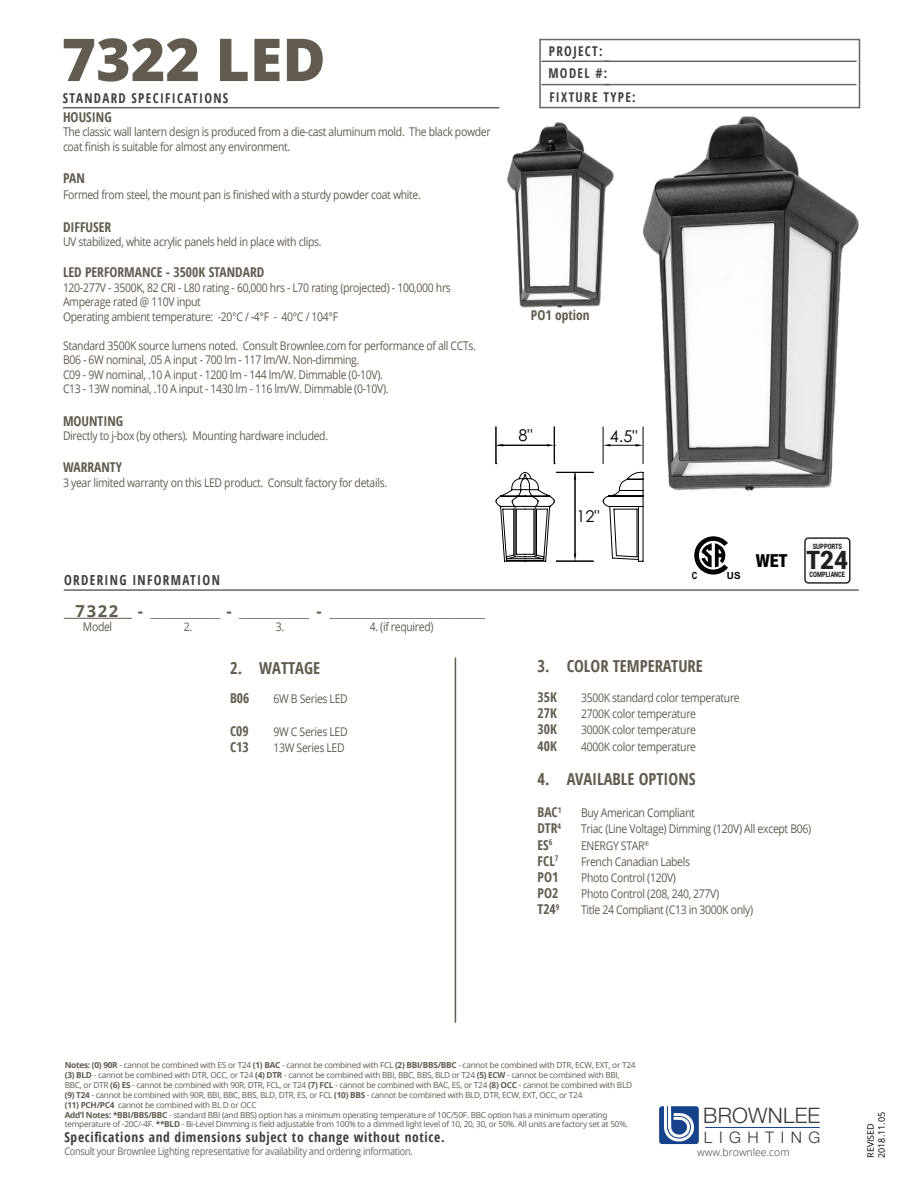
<style>
.page{position:relative;width:918px;height:1188px;background:#fff}
.page>*{position:absolute;margin:0;border:0;box-sizing:border-box;transform-origin:0 0}
.t1{font:800 59.1px "Open Sans";color:#615b50}
.t2{font:900 25.5px "Roboto";color:#231f20;scale:.95 1}
.t3{font:300 21.3px "Helvetica Neue LT Std";letter-spacing:.01em;color:#373737}
.t4{font:800 condensed 18px "Helvetica Neue LT Std";color:#000101}
.t5{font:700 condensed 16.5px "Open Sans";color:#615b50}
.t6{font:16.2px "Century Gothic";color:#000}
.t7{font:300 16.05px "Helvetica Neue LT Std";letter-spacing:.405em;color:#373737}
.t8{font:700 condensed 13.8px "Open Sans";letter-spacing:.1em;color:#3f3f3f;scale:.95 1}
.t9{font:700 condensed 13.5px "Open Sans";color:#615b50}
.t10{font:700 condensed 13.5px "Open Sans";letter-spacing:.05em;color:#3f3f3f}
.t11{font:700 condensed 13.5px/22.5px "Open Sans";letter-spacing:.1em;color:#3f3f3f}
.t12{font:12px/14.4px "Open Sans";letter-spacing:-.03em;color:#615b50;scale:.87 1}
.t13{font:12px/14.4px "Open Sans";letter-spacing:-.03em;color:#615b50}
.t14{font:10.5px "Open Sans";letter-spacing:-.03em;color:#666;scale:.87 1}
.t15{font:300 10.5px "Open Sans";color:#373737}
.t16{font:700 9.9px "Arial";color:#000}
.t17{font:700 9.9px "Arial";color:#000;scale:.8 1}
.t18{font:9px/10.8px "Open Sans";color:#000}
.t19{font:8.25px/9.9px "Open Sans";letter-spacing:-.03em;color:#615b50}
.t20{font:900 7.5px "Roboto";color:#231f20;scale:.77 1}
.s1{font-weight:700;font-size:16.5px}
.s2{font-weight:700}
</style>
<div class="page">
<div style="left:539px;top:39px;width:321px;height:69px;border:2px solid #666"></div>
<hr style="left:605px;top:61px;width:252px;height:1px;background:#666">
<hr style="left:542px;top:61px;width:67px;height:1px;background:#666">
<hr style="left:604px;top:84px;width:252px;height:1px;background:#666">
<hr style="left:542px;top:84px;width:67px;height:1px;background:#666">
<hr style="left:63px;top:107px;width:437px;height:1px;background:#666">
<hr style="left:705px;top:1127px;width:115px;height:1px;background:#15428a">
<svg style="left:659px;top:1106px;width:40px;height:38px"></svg>
<hr style="left:455px;top:658px;width:1px;height:365px;background:#615b50">
<hr style="left:64px;top:618px;width:68px;height:1px;background:#615b50">
<hr style="left:64px;top:589px;width:795px;height:2px;background:#666">
<img style="left:642px;top:116px;width:217px;height:378px">
<svg style="left:496px;top:427px;width:147px;height:135px"></svg>
<img style="left:507px;top:122px;width:107px;height:186px">
<svg style="left:694px;top:536px;width:34px;height:39px"></svg>
<div style="left:804px;top:537px;width:46px;height:47px;border:1px solid #231f20;border-radius:4px"></div>
<h1 class="t1" style="left:62px;top:15px;width:266px">7322 LED</h1>
<p class="t11" style="left:548px;top:39px;width:60px">PROJECT:<br>MODEL #:</p>
<p class="t11" style="left:63px;top:87px;width:167px">STANDARD SPECIFICATIONS</p>
<p class="t11" style="left:549px;top:86px;width:88px">FIXTURE TYPE:</p>
<p class="t9" style="left:63px;top:108px;width:50px">HOUSING</p>
<p class="t12" style="left:63px;top:124px;width:493px">The classic wall lantern design is produced from a die-cast aluminum mold. The black powder coat finish is suitable for almost any environment.</p>
<p class="t9" style="left:63px;top:169px;width:23px">PAN</p>
<p class="t12" style="left:63px;top:187px;width:413px">Formed from steel, the mount pan is finished with a sturdy powder coat white.</p>
<p class="t9" style="left:63px;top:217px;width:50px">DIFFUSER</p>
<p class="t12" style="left:63px;top:234px;width:299px">UV stabilized, white acrylic panels held in place with clips.</p>
<p class="t9" style="left:63px;top:263px;width:203px">LED PERFORMANCE - 3500K STANDARD</p>
<p class="t12" style="left:63px;top:280px;width:447px">120-277V - 3500K, 82 CRI - L80 rating - 60,000 hrs - L70 rating (projected) - 100,000 hrs<br>Amperage rated @ 110V input<br>Operating ambient temperature: -20°C / -4°F - 40°C / 104°F</p>
<p class="t12" style="left:63px;top:338px;width:476px">Standard 3500K source lumens noted. Consult Brownlee.com for performance of all CCTs.<br>B06 - 6W nominal, .05 A input - 700 lm - 117 lm/W. Non-dimming.<br>C09 - 9W nominal, .10 A input - 1200 lm - 144 lm/W. Dimmable (0-10V).<br>C13 - 13W nominal, .10 A input - 1430 lm - 116 lm/W. Dimmable (0-10V).</p>
<p class="t9" style="left:63px;top:411px;width:62px">MOUNTING</p>
<p class="t12" style="left:63px;top:428px;width:306px">Directly to j-box (by others). Mounting hardware included.</p>
<p class="t9" style="left:63px;top:458px;width:61px">WARRANTY</p>
<p class="t12" style="left:63px;top:475px;width:374px">3 year limited warranty on this LED product. Consult factory for details.</p>
<p class="t8" style="left:64px;top:571px;width:165px">ORDERING INFORMATION</p>
<p class="t13" style="left:83px;top:605px;width:404px;text-indent:-7px"><span class="s1">7322 -</span> _____________ <span class="s1">-</span> _____________ <span class="s1">-</span> _____________________________<br>Model</p>
<p class="t12" style="left:184px;top:620px;width:11px">2.</p>
<p class="t12" style="left:276px;top:620px;width:11px">3.</p>
<p class="t12" style="left:370px;top:620px;width:75px">4. (if required)</p>
<h3 class="t5" style="left:230px;top:656px;width:92px">2. WATTAGE</h3>
<p class="t9" style="left:230px;top:689px;width:21px">B06</p>
<p class="t12" style="left:274px;top:691px;width:87px">6W B Series LED</p>
<p class="t9" style="left:230px;top:721px;width:20px">C09</p>
<p class="t12" style="left:274px;top:724px;width:87px">9W C Series LED</p>
<p class="t9" style="left:230px;top:738px;width:20px">C13</p>
<p class="t12" style="left:274px;top:740px;width:83px">13W Series LED</p>
<p class="t9" style="left:531px;top:306px;width:60px">PO1 option</p>
<h3 class="t6" style="left:518px;top:424px;width:16px">8"</h3>
<h3 class="t6" style="left:610px;top:424px;width:29px">4.5"</h3>
<h3 class="t6" style="left:577px;top:505px;width:24px">12"</h3>
<p class="t17" style="left:692px;top:569px;width:9px">C</p>
<p class="t16" style="left:727px;top:569px;width:15px">US</p>
<h3 class="t4" style="left:756px;top:549px;width:33px">WET</h3>
<p class="t20" style="left:813px;top:541px;width:40px">SUPPORTS</p>
<h2 class="t2" style="left:807px;top:542px;width:45px">T24</h2>
<p class="t20" style="left:810px;top:569px;width:48px">COMPLIANCE</p>
<h3 class="t5" style="left:538px;top:655px;width:167px">3. COLOR TEMPERATURE</h3>
<p class="t9" style="left:538px;top:688px;width:21px">35K</p>
<p class="t12" style="left:581px;top:690px;width:184px">3500K standard color temperature</p>
<p class="t9" style="left:538px;top:704px;width:21px">27K</p>
<p class="t12" style="left:581px;top:706px;width:134px">2700K color temperature</p>
<p class="t9" style="left:538px;top:720px;width:21px">30K</p>
<p class="t12" style="left:581px;top:723px;width:134px">3000K color temperature</p>
<p class="t9" style="left:538px;top:736px;width:21px">40K</p>
<p class="t12" style="left:581px;top:739px;width:134px">4000K color temperature</p>
<h3 class="t5" style="left:538px;top:767px;width:159px">4. AVAILABLE OPTIONS</h3>
<p class="t9" style="left:538px;top:803px;width:25px">BAC<sup>1</sup></p>
<p class="t12" style="left:581px;top:805px;width:132px">Buy American Compliant</p>
<p class="t9" style="left:538px;top:819px;width:25px">DTR<sup>4</sup></p>
<p class="t12" style="left:581px;top:822px;width:266px">Triac (Line Voltage) Dimming (120V) All except B06)</p>
<p class="t9" style="left:538px;top:835px;width:16px">ES<sup>6</sup></p>
<p class="t12" style="left:581px;top:838px;width:80px">ENERGY STAR<sup>®</sup></p>
<p class="t9" style="left:538px;top:852px;width:22px">FCL<sup>7</sup></p>
<p class="t12" style="left:581px;top:854px;width:127px">French Canadian Labels</p>
<p class="t9" style="left:538px;top:868px;width:22px">PO1</p>
<p class="t12" style="left:581px;top:870px;width:111px">Photo Control (120V)</p>
<p class="t9" style="left:538px;top:884px;width:22px">PO2</p>
<p class="t12" style="left:581px;top:886px;width:160px">Photo Control (208, 240, 277V)</p>
<p class="t9" style="left:538px;top:900px;width:23px">T24<sup>9</sup></p>
<p class="t12" style="left:581px;top:903px;width:199px">Title 24 Compliant (C13 in 3000K only)</p>
<p class="t19" style="left:65px;top:1060px;width:572px"><span class="s2">Notes: (0) 90R</span> - cannot be combined with ES or T24 <span class="s2">(1) BAC</span> - cannot be combined with FCL <span class="s2">(2) BBI/BBS/BBC</span> - cannot be combined with DTR, ECW, EXT, or T24 <span class="s2">(3) BLD</span> - cannot be combined with DTR, OCC, or T24 <span class="s2">(4) DTR</span> - cannot be combined with BBI, BBC, BBS, BLD or T24 <span class="s2">(5) ECW</span> - cannot be combined with BBI, BBC, or DTR <span class="s2">(6) ES</span> - cannot be combined with 90R, DTR, FCL, or T24 <span class="s2">(7) FCL</span> - cannot be combined with BAC, ES, or T24 <span class="s2">(8) OCC</span> - cannot be combined with BLD <span class="s2">(9) T24</span> - cannot be combined with 90R, BBI, BBC, BBS, BLD, DTR, ES, or FCL <span class="s2">(10) BBS</span> - cannot be combined with BLD, DTR, ECW, EXT, OCC, or T24<br><span class="s2">(11) PCH/PC4</span> cannot be combined with BL D or OCC<br><span class="s2">Add’l Notes: *BBI/BBS/BBC</span> - standard BBI (and BBS) option has a minimum operating temperature of 10C/50F. BBC option has a minimum operating temperature of -20C/-4F. <span class="s2">**BLD</span> - Bi-Level Dimming is field adjustable from 100% to a dimmed light level of 10, 20, 30, or 50%. All units are factory set at 50%.</p>
<p class="t10" style="left:64px;top:1128px;width:382px">Specifications and dimensions subject to change without notice.</p>
<p class="t14" style="left:64px;top:1144px;width:402px">Consult your Brownlee Lighting representative for availability and ordering information.</p>
<h3 class="t3" style="left:703px;top:1103px;width:118px">BROWNLEE</h3>
<h3 class="t7" style="left:704px;top:1128px;width:118px">LIGHTING</h3>
<p class="t15" style="left:697px;top:1145px;width:94px">www.brownlee.com</p>
<p class="t18" style="left:865px;top:1158px;width:47px;rotate:-90deg">REVISED<br>2018.11.05</p>
</div>
